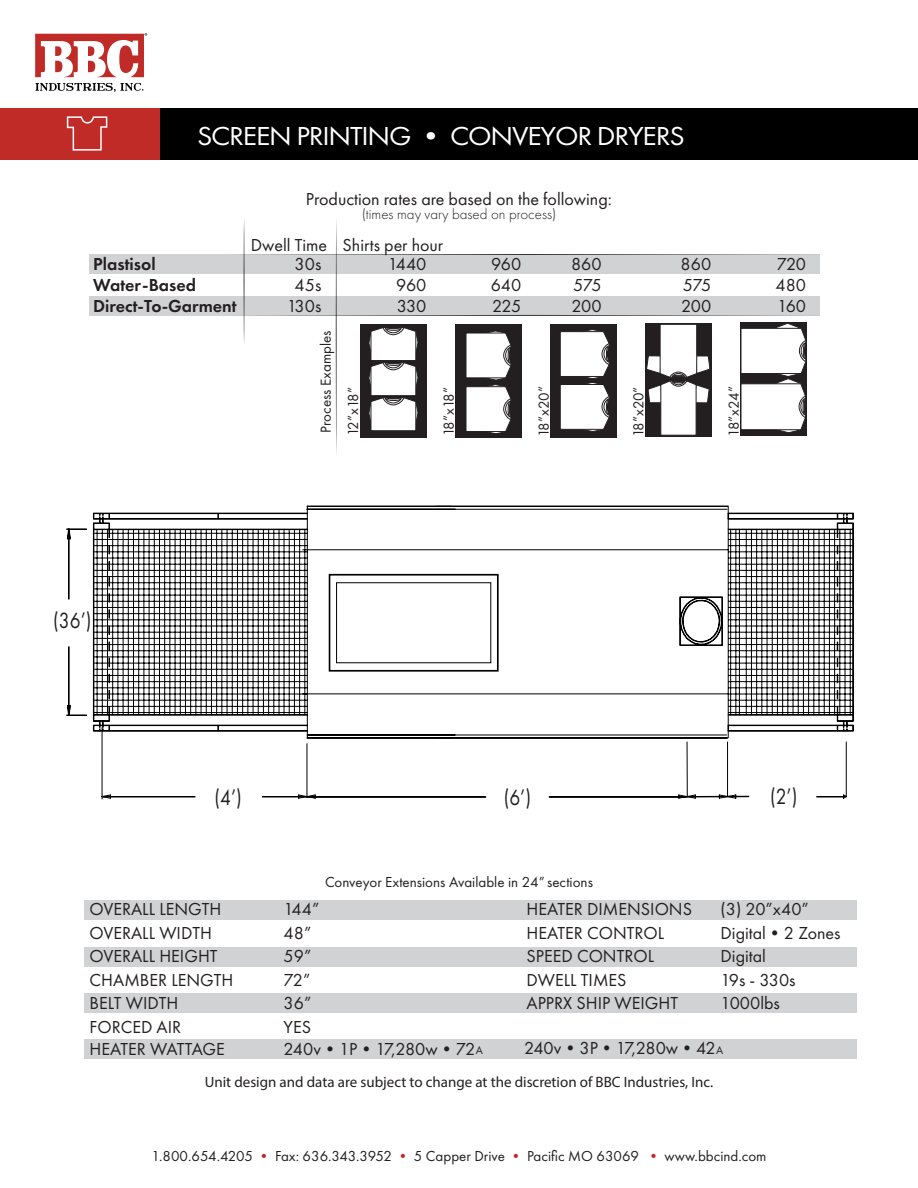
<style>
.page{position:relative;width:918px;height:1188px;background:#fff}
.page>*{position:absolute;margin:0;border:0;box-sizing:border-box;transform-origin:0 0}
.t1{font:27px "Futura PT";letter-spacing:-.04em;color:#fff;scale:1.1 1}
.t2{font:22.95px "Futura PT";color:#231f20;scale:.84 1}
.t3{font:18px/23.5px "Futura PT";color:#231f20}
.t4{font:600 18px "Futura PT";color:#231f20}
.t5{font:15px "Futura PT";color:#231f20}
.t6{font:15px "Myriad Pro";color:#231f20}
.t7{font:300 15px "Futura PT";color:#231f20}
.s1{font-size:11.55px}
.s2{color:#c02b27}
</style>
<div class="page">
<svg style="left:101px;top:739px;width:746px;height:61px"></svg>
<svg style="left:93px;top:505px;width:761px;height:234px"></svg>
<svg style="left:328px;top:574px;width:171px;height:98px"></svg>
<div style="left:336px;top:582px;width:155px;height:81px;border:1px solid #000"></div>
<svg style="left:66px;top:646px;width:21px;height:70px"></svg>
<svg style="left:66px;top:528px;width:21px;height:72px"></svg>
<div style="left:84px;top:900px;width:772px;height:19px;background:#d1d2d4"></div>
<div style="left:84px;top:947px;width:772px;height:19px;background:#d1d2d4"></div>
<div style="left:84px;top:993px;width:772px;height:19px;background:#d1d2d4"></div>
<div style="left:84px;top:1039px;width:772px;height:19px;background:#d1d2d4"></div>
<div style="left:90px;top:254px;width:730px;height:20px;background:#d1d2d4"></div>
<div style="left:90px;top:296px;width:730px;height:19px;background:#d1d2d4"></div>
<div style="left:0;top:108px;width:918px;height:52px;background:#c02b27"></div>
<div style="left:160px;top:108px;width:758px;height:52px;background:#000"></div>
<svg style="left:66px;top:116px;width:42px;height:35px"></svg>
<svg style="left:35px;top:83px;width:108px;height:9px"></svg>
<svg style="left:35px;top:33px;width:112px;height:44px"></svg>
<svg style="left:225px;top:219px;width:595px;height:234px"></svg>
<h1 class="t1" style="left:197px;top:120px;width:445px">SCREEN PRINTING • CONVEYOR DRYERS</h1>
<p class="t3" style="left:306px;top:187px;width:308px">Production rates are based on the following:</p>
<p class="t7" style="left:362px;top:206px;width:196px">(times may vary based on process)</p>
<p class="t3" style="left:251px;top:233px;width:194px">Dwell Time Shirts per hour</p>
<p class="t4" style="left:93px;top:252px;width:64px">Plastisol</p>
<p class="t3" style="left:388px;top:252px;width:40px">1440</p>
<p class="t3" style="left:491px;top:252px;width:32px">960</p>
<p class="t3" style="left:571px;top:252px;width:32px">860</p>
<p class="t3" style="left:681px;top:252px;width:32px">860</p>
<p class="t3" style="left:777px;top:252px;width:31px">720</p>
<p class="t4" style="left:93px;top:273px;width:104px">Water-Based</p>
<p class="t3" style="left:396px;top:273px;width:32px">960</p>
<p class="t3" style="left:491px;top:273px;width:32px">640</p>
<p class="t3" style="left:573px;top:273px;width:30px">575</p>
<p class="t3" style="left:683px;top:273px;width:30px">575</p>
<p class="t3" style="left:776px;top:273px;width:32px">480</p>
<p class="t4" style="left:93px;top:294px;width:145px">Direct-To-Garment</p>
<p class="t3" style="left:397px;top:294px;width:31px">330</p>
<p class="t3" style="left:492px;top:294px;width:31px">225</p>
<p class="t3" style="left:571px;top:294px;width:32px">200</p>
<p class="t3" style="left:681px;top:294px;width:32px">200</p>
<p class="t3" style="left:777px;top:294px;width:30px">160</p>
<p class="t3" style="left:287px;top:253px;width:36px;line-height:21px;text-align:center">30s<br>45s<br>130s</p>
<p class="t2" style="left:53px;top:606px;width:47px">(36’)</p>
<p class="t5" style="left:317px;top:433px;width:104px;rotate:-90deg">Process Examples</p>
<p class="t5" style="left:344px;top:436px;width:51px;rotate:-90deg">12”x18”</p>
<p class="t5" style="left:440px;top:436px;width:51px;rotate:-90deg">18”x18”</p>
<p class="t5" style="left:535px;top:437px;width:52px;rotate:-90deg">18”x20”</p>
<p class="t5" style="left:629px;top:437px;width:52px;rotate:-90deg">18”x20”</p>
<p class="t5" style="left:725px;top:437px;width:52px;rotate:-90deg">18”x24”</p>
<p class="t2" style="left:215px;top:784px;width:34px">(4’)</p>
<p class="t2" style="left:504px;top:784px;width:34px">(6’)</p>
<p class="t2" style="left:770px;top:782px;width:34px">(2’)</p>
<p class="t5" style="left:325px;top:873px;width:269px">Conveyor Extensions Available in 24” sections</p>
<p class="t3" style="left:284px;top:897px;width:37px">144”<br>48”<br>59”<br>72”<br>36”<br>YES</p>
<p class="t3" style="left:721px;top:897px;width:121px">(3) 20”x40”<br>Digital•2 Zones<br>Digital<br>19s - 330s<br>1000lbs</p>
<p class="t3" style="left:284px;top:1037px;width:201px">240v•1P•17,280w•72<span class="s1">A</span></p>
<p class="t3" style="left:524px;top:1037px;width:201px">240v•3P•17,280w•42<span class="s1">A</span></p>
<p class="t3" style="left:90px;top:897px;width:145px">OVERALL LENGTH<br>OVERALL WIDTH<br>OVERALL HEIGHT<br>CHAMBER LENGTH<br>BELT WIDTH<br>FORCED AIR<br>HEATER WATTAGE</p>
<p class="t3" style="left:527px;top:897px;width:167px">HEATER DIMENSIONS<br>HEATER CONTROL<br>SPEED CONTROL<br>DWELL TIMES<br>APPRX SHIP WEIGHT</p>
<p class="t6" style="left:205px;top:1073px;width:510px">Unit design and data are subject to change at the discretion of BBC Industries, Inc.</p>
<p class="t5" style="left:151px;top:1147px;width:617px">1.800.654.4205 <span class="s2">•</span> Fax: 636.343.3952 <span class="s2">•</span> 5 Capper Drive <span class="s2">•</span> Pacific MO 63069 <span class="s2">•</span> www.bbcind.com</p>
</div>
